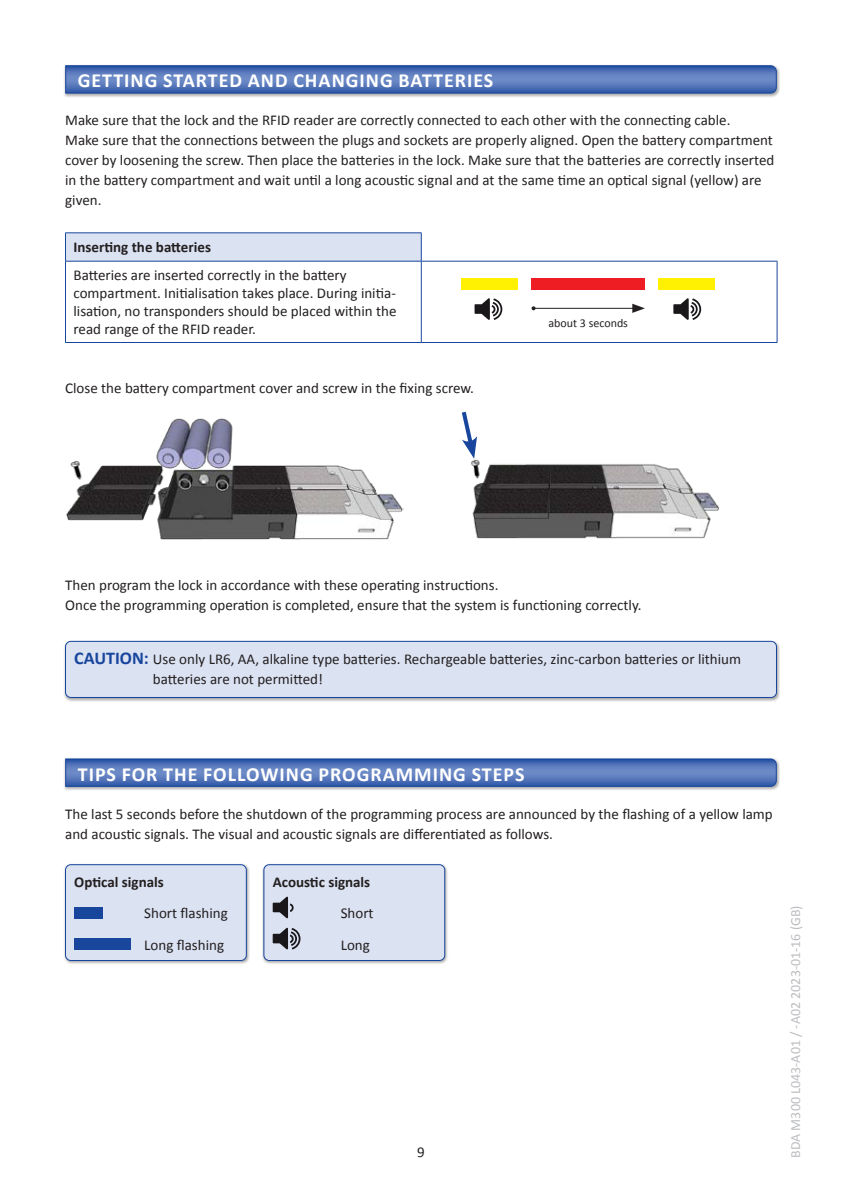
<style>
.page{position:relative;width:842px;height:1191px;background:#fff}
.page>*{position:absolute;margin:0;border:0;box-sizing:border-box;transform-origin:0 0}
.t1{font:700 20px "Calibri";letter-spacing:.05em;color:#fff}
.t2{font:15px/20px "Calibri";color:#231f20}
.t3{font:700 15px "Calibri";color:#231f20}
.t4{font:14px "Calibri";color:#bcbdc0}
.t5{font:12px "Calibri";color:#231f20}
.s1{font-weight:700;font-size:18px;color:#18469d}
</style>
<div class="page">
<div style="left:63px;top:64px;width:717px;height:34px;background:#231f20;opacity:.4"></div>
<svg style="left:65px;top:65px;width:712px;height:29px;background:#5072b7"></svg>
<div style="left:63px;top:640px;width:717px;height:62px;background:#231f20;opacity:.4"></div>
<div style="left:65px;top:641px;width:711px;height:56px;background:#dbe2f2;border-radius:5px"></div>
<div style="left:65px;top:641px;width:712px;height:57px;border:1px solid #18469d;border-radius:5px"></div>
<div style="left:63px;top:757px;width:717px;height:34px;background:#231f20;opacity:.4"></div>
<svg style="left:65px;top:758px;width:712px;height:29px;background:#5173b7"></svg>
<div style="left:64px;top:863px;width:186px;height:101px;background:#231f20;opacity:.4"></div>
<div style="left:65px;top:864px;width:181px;height:96px;background:#dbe2f2;border-radius:5px"></div>
<div style="left:74px;top:907px;width:29px;height:11px;background:#18469d"></div>
<div style="left:74px;top:938px;width:57px;height:11px;background:#18469d"></div>
<div style="left:65px;top:864px;width:182px;height:96px;border:1px solid #18469d;border-radius:5px"></div>
<div style="left:262px;top:863px;width:186px;height:101px;background:#231f20;opacity:.4"></div>
<div style="left:264px;top:864px;width:181px;height:96px;background:#dbe2f2;border-radius:5px"></div>
<svg style="left:273px;top:896px;width:21px;height:22px"></svg>
<svg style="left:273px;top:927px;width:28px;height:22px"></svg>
<div style="left:264px;top:864px;width:181px;height:96px;border:1px solid #18469d;border-radius:5px"></div>
<img style="left:66px;top:418px;width:337px;height:122px">
<img style="left:471px;top:459px;width:249px;height:80px">
<svg style="left:461px;top:411px;width:16px;height:48px"></svg>
<svg style="left:66px;top:233px;width:711px;height:109px"></svg>
<div style="left:421px;top:261px;width:356px;height:81px;background:#fff"></div>
<hr style="left:65px;top:232px;width:357px;height:1px;background:#18469d">
<svg style="left:65px;top:233px;width:1px;height:28px"></svg>
<svg style="left:421px;top:233px;width:1px;height:28px"></svg>
<hr style="left:65px;top:261px;width:356px;height:1px;background:#18469d">
<hr style="left:65px;top:261px;width:1px;height:81px;background:#18469d">
<hr style="left:421px;top:261px;width:356px;height:1px;background:#18469d">
<hr style="left:421px;top:261px;width:1px;height:81px;background:#18469d">
<hr style="left:777px;top:261px;width:1px;height:81px;background:#18469d">
<hr style="left:65px;top:342px;width:356px;height:1px;background:#18469d">
<hr style="left:421px;top:342px;width:356px;height:1px;background:#18469d">
<div style="left:461px;top:278px;width:57px;height:11px;background:#fff101"></div>
<div style="left:531px;top:278px;width:114px;height:11px;background:#ee1d23"></div>
<div style="left:658px;top:278px;width:57px;height:11px;background:#fff101"></div>
<svg style="left:474px;top:298px;width:28px;height:22px"></svg>
<svg style="left:673px;top:298px;width:28px;height:22px"></svg>
<hr style="left:533px;top:308px;width:102px;height:1px;background:#231f20">
<svg style="left:531px;top:306px;width:4px;height:4px"></svg>
<svg style="left:632px;top:304px;width:13px;height:9px"></svg>
<h1 class="t1" style="left:78px;top:68px;width:417px">GETTING STARTED AND CHANGING BATTERIES</h1>
<p class="t2" style="left:65px;top:110px;width:711px">Make sure that the lock and the RFID reader are correctly connected to each other with the connecting cable.<br>Make sure that the connections between the plugs and sockets are properly aligned. Open the battery compartment cover by loosening the screw. Then place the batteries in the lock. Make sure that the batteries are correctly inserted in the battery compartment and wait until a long acoustic signal and at the same time an optical signal (yellow) are given.</p>
<p class="t3" style="left:73px;top:238px;width:139px">Inserting the batteries</p>
<p class="t2" style="left:73px;top:266px;width:325px;line-height:18px">Batteries are inserted correctly in the battery compartment. Initialisation takes place. During initia&shy;lisation, no transponders should be placed within the read range of the RFID reader.</p>
<p class="t2" style="left:65px;top:377px;width:410px">Close the battery compartment cover and screw in the fixing screw.</p>
<p class="t5" style="left:548px;top:315px;width:81px">about 3 seconds</p>
<p class="t2" style="left:65px;top:574px;width:578px">Then program the lock in accordance with these operating instructions.<br>Once the programming operation is completed, ensure that the system is functioning correctly.</p>
<p class="t2" style="left:153px;top:648px;width:590px;text-indent:-79px"><span class="s1">CAUTION:</span> Use only LR6, AA, alkaline type batteries. Rechargeable batteries, zinc-carbon batteries or lithium batteries are not permitted!</p>
<h1 class="t1" style="left:78px;top:761px;width:448px">TIPS FOR THE FOLLOWING PROGRAMMING STEPS</h1>
<p class="t2" style="left:65px;top:803px;width:709px">The last 5 seconds before the shutdown of the programming process are announced by the flashing of a yellow lamp and acoustic signals. The visual and acoustic signals are differentiated as follows.</p>
<p class="t3" style="left:74px;top:872px;width:91px">Optical signals</p>
<p class="t2" style="left:144px;top:897px;width:85px;line-height:31.4px">Short flashing<br>Long flashing</p>
<p class="t3" style="left:273px;top:872px;width:99px">Acoustic signals</p>
<p class="t2" style="left:341px;top:897px;width:34px;line-height:31.4px">Short<br>Long</p>
<p class="t2" style="left:417px;top:1141px;width:9px">9</p>
<p class="t4" style="left:787px;top:1157px;width:254px;rotate:-90deg">BDA M300 L043-A01 / -A02 2023-01-16 (GB)</p>
</div>
